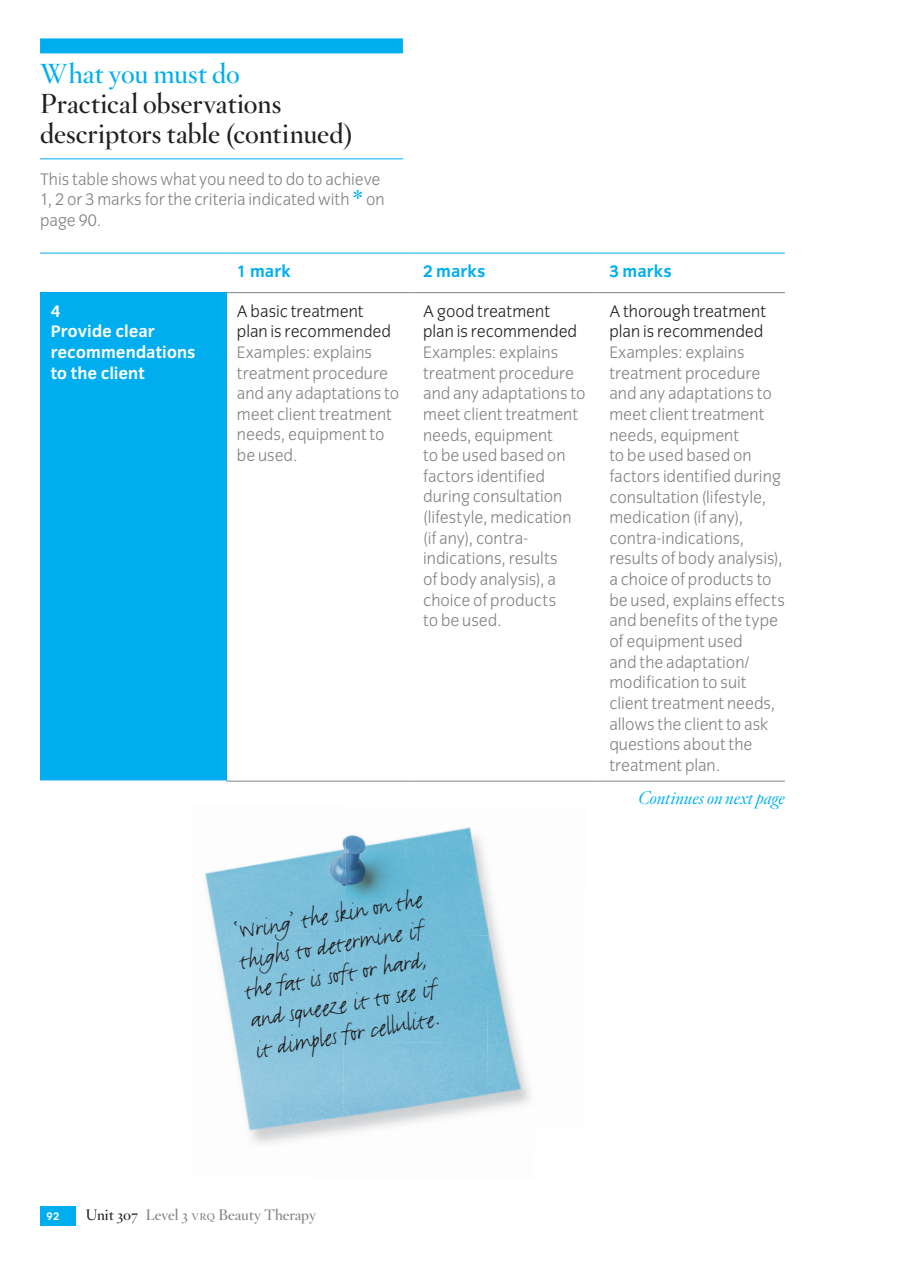
<style>
.page{position:relative;width:897px;height:1262px;background:#fff}
.page>*{position:absolute;margin:0;border:0;box-sizing:border-box;transform-origin:0 0}
.t1{font:27px/30px "Justlefthand";color:#231f20}
.t2{font:27px/30px "Hoefler Titling HTF Sm Roman";letter-spacing:.005em;color:#231f20}
.t3{font:27px "Hoefler Titling HTF Sm Roman";color:#00aeef}
.t4{font:italic 18px "Hoefler Titling HTF Lt";color:#00aeef}
.t5{font:300 17.25px/20.7px "Congress Sans";color:#808285}
.t6{font:300 17.25px/20.7px "Congress Sans";color:#231f20}
.t7{font:700 17.25px/20.7px "Congress Sans";color:#fff}
.t8{font:700 17.25px "Congress Sans";color:#00aeef}
.t9{font:15px "Hoefler Titling HTF Sm Roman";color:#808285}
.t10{font:700 11.25px "Congress Sans";color:#fff}
.s1{font-family:"Hoefler Titling HTF Lt Roman";font-weight:400;font-size:37.5px;color:#00aeef}
.s2{color:#231f20}
.s3{font-family:"Hoefler Titling HTF Lt SC"}
</style>
<div class="page">
<div style="left:40px;top:1206px;width:35px;height:19px;background:#00aeef"></div>
<div style="left:40px;top:293px;width:186px;height:488px;background:#00aeef"></div>
<hr style="left:226px;top:292px;width:186px;height:1px;background:#808285">
<hr style="left:412px;top:292px;width:186px;height:1px;background:#808285">
<hr style="left:598px;top:292px;width:186px;height:1px;background:#808285">
<hr style="left:40px;top:253px;width:186px;height:1px;background:#00aeef">
<hr style="left:226px;top:253px;width:186px;height:1px;background:#00aeef">
<hr style="left:412px;top:253px;width:186px;height:1px;background:#00aeef">
<hr style="left:598px;top:253px;width:186px;height:1px;background:#00aeef">
<hr style="left:40px;top:780px;width:186px;height:2px;background:#fff">
<hr style="left:226px;top:781px;width:186px;height:1px;background:#808285">
<hr style="left:412px;top:781px;width:186px;height:1px;background:#808285">
<hr style="left:598px;top:781px;width:186px;height:1px;background:#808285">
<div style="left:40px;top:38px;width:363px;height:15px;background:#00aeef"></div>
<hr style="left:40px;top:158px;width:363px;height:1px;background:#00aeef">
<img style="left:205px;top:828px;width:281px;height:106px">
<img style="left:486px;top:870px;width:44px;height:241px">
<img style="left:205px;top:933px;width:140px;height:107px">
<img style="left:343px;top:934px;width:145px;height:109px">
<img style="left:234px;top:1040px;width:110px;height:104px">
<img style="left:342px;top:1041px;width:145px;height:103px">
<h1 class="t3" style="left:40px;top:56px;width:201px">What you must do</h1>
<h1 class="t2" style="left:40px;top:89px;width:315px">Practical observations descriptors table (continued)</h1>
<p class="t5" style="left:40px;top:169px;width:346px">This table shows what you need to do to achieve<br>1, 2 or 3 marks for the criteria indicated with <span class="s1">*</span> on page 90.</p>
<p class="t8" style="left:237px;top:261px;width:55px">1 mark</p>
<p class="t8" style="left:423px;top:261px;width:64px">2 marks</p>
<p class="t8" style="left:609px;top:261px;width:64px">3 marks</p>
<p class="t7" style="left:51px;top:300px;width:146px">4<br>Provide clear recommendations to the client</p>
<p class="t6" style="left:237px;top:301px;width:155px">A basic treatment plan is recommended</p>
<p class="t6" style="left:423px;top:301px;width:155px">A good treatment plan is recommended</p>
<p class="t5" style="left:423px;top:342px;width:164px">Examples: explains treatment procedure and any adaptations to meet client treatment needs, equipment<br>to be used based on factors identified during consultation (lifestyle, medication (if any), contra&shy;indications, results<br>of body analysis), a choice of products<br>to be used.</p>
<p class="t6" style="left:609px;top:301px;width:158px">A thorough treatment plan is recommended</p>
<p class="t5" style="left:609px;top:342px;width:177px">Examples: explains treatment procedure and any adaptations to meet client treatment needs, equipment<br>to be used based on factors identified during consultation (lifestyle, medication (if any), contra-indications, results of body analysis), a choice of products to be used, explains effects and benefits of the type of equipment used<br>and the adaptation/ modification to suit client treatment needs, allows the client to ask questions about the treatment plan.</p>
<p class="t4" style="left:637px;top:786px;width:148px">Continues on next page</p>
<p class="t5" style="left:237px;top:342px;width:164px">Examples: explains treatment procedure and any adaptations to meet client treatment needs, equipment to be used.</p>
<h1 class="t1" style="left:232px;top:918px;width:192px;rotate:-10deg">‘Wring’ the skin on the thighs to determine if the fat is soft or hard, and squeeze it to see if it dimples for cellulite.</h1>
<p class="t10" style="left:46px;top:1209px;width:14px">92</p>
<p class="t9" style="left:86px;top:1205px;width:232px"><span class="s2">Unit 307</span> Level 3 <span class="s3">vrq</span> Beauty Therapy</p>
</div>
